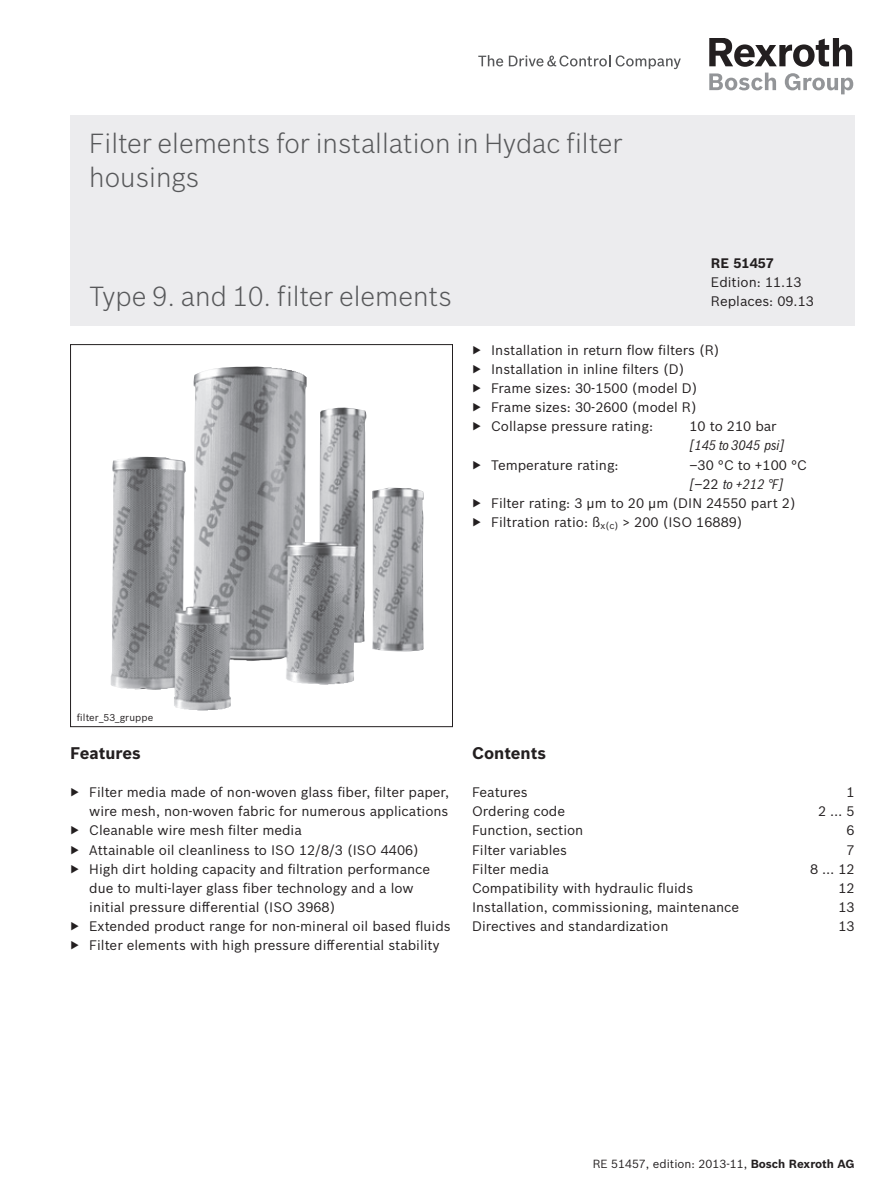
<style>
.page{position:relative;width:893px;height:1191px;background:#fff}
.page>*{position:absolute;margin:0;border:0;box-sizing:border-box;transform-origin:0 0}
.t1{font:300 27px/33.5px "Bosch Sans";color:#57585a}
.t2{font:700 16.5px "Bosch Sans";color:#231f20}
.t3{font:13.5px/19.2px "Bosch Sans";color:#231f20}
.t4{font:italic 13.5px "Bosch Sans Cond";color:#231f20}
.t5{font:700 13.5px "Bosch Sans";color:#231f20}
.t6{font:11.55px "Bosch Sans";color:#231f20}
.t7{font:9.75px "Bosch Sans";letter-spacing:.01em;color:#231f20}
.s1{font-family:"Bosch Sans";font-style:normal}
.s2{font-weight:700}
</style>
<div class="page">
<div style="left:70px;top:115px;width:785px;height:210px;background:#ececee"></div>
<svg style="left:616px;top:55px;width:65px;height:14px"></svg>
<svg style="left:509px;top:55px;width:101px;height:11px"></svg>
<svg style="left:479px;top:55px;width:24px;height:11px"></svg>
<svg style="left:709px;top:73px;width:67px;height:17px"></svg>
<svg style="left:785px;top:73px;width:68px;height:21px"></svg>
<svg style="left:709px;top:38px;width:143px;height:29px"></svg>
<img style="left:111px;top:406px;width:255px;height:304px">
<div style="left:70px;top:344px;width:383px;height:383px;border:1px solid #231f20"></div>
<h1 class="t1" style="left:89px;top:129px;width:535px">Filter elements for installation in Hydac filter housings</h1>
<p class="t5" style="left:711px;top:258px;width:65px">RE 51457</p>
<p class="t3" style="left:711px;top:274px;width:92px">Edition: 11.13</p>
<h1 class="t1" style="left:89px;top:282px;width:364px">Type 9. and 10. filter elements</h1>
<p class="t3" style="left:711px;top:293px;width:104px">Replaces: 09.13</p>
<p class="t3" style="left:472px;top:341px;width:249px">▶ Installation in return flow filters (R) ▶ Installation in inline filters (D)<br>▶ Frame sizes: 30-1500 (model D)<br>▶ Frame sizes: 30-2600 (model R)<br>▶ Collapse pressure rating:</p>
<p class="t3" style="left:689px;top:418px;width:89px">10 to 210 bar</p>
<p class="t4" style="left:689px;top:440px;width:96px">[145 to 3045 psi]</p>
<p class="t3" style="left:472px;top:456px;width:148px">▶ Temperature rating:</p>
<p class="t3" style="left:689px;top:456px;width:119px">‒30 °C to +100 °C</p>
<p class="t4" style="left:689px;top:478px;width:95px">[<span class="s1">‒22</span> to +212 °F]</p>
<p class="t3" style="left:472px;top:494px;width:325px">▶ Filter rating: 3 μm to 20 μm (DIN 24550 part 2) ▶ Filtration ratio: ß<sub>x(c)</sub> &gt; 200 (ISO 16889)</p>
<p class="t7" style="left:77px;top:713px;width:78px">filter_53_gruppe</p>
<p class="t2" style="left:70px;top:746px;width:72px">Features</p>
<p class="t3" style="left:70px;top:784px;width:381px">▶ Filter media made of non-woven glass fiber, filter paper,</p>
<p class="t3" style="left:89px;top:803px;width:361px">wire mesh, non-woven fabric for numerous applications</p>
<p class="t3" style="left:70px;top:822px;width:233px">▶ Cleanable wire mesh filter media</p>
<p class="t3" style="left:70px;top:841px;width:350px">▶ Attainable oil cleanliness to ISO 12/8/3 (ISO 4406)</p>
<p class="t3" style="left:70px;top:860px;width:362px">▶ High dirt holding capacity and filtration performance</p>
<p class="t3" style="left:89px;top:879px;width:326px">due to multi-layer glass fiber technology and a low</p>
<p class="t3" style="left:89px;top:899px;width:248px">initial pressure differential (ISO 3968)</p>
<p class="t3" style="left:70px;top:918px;width:382px">▶ Extended product range for non-mineral oil based fluids</p>
<p class="t3" style="left:70px;top:937px;width:371px">▶ Filter elements with high pressure differential stability</p>
<p class="t2" style="left:472px;top:746px;width:76px">Contents</p>
<p class="t3" style="left:472px;top:784px;width:57px">Features</p>
<p class="t3" style="left:847px;top:784px;width:10px">1</p>
<p class="t3" style="left:472px;top:803px;width:95px">Ordering code</p>
<p class="t3" style="left:818px;top:803px;width:38px">2 … 5</p>
<p class="t3" style="left:472px;top:822px;width:113px">Function, section</p>
<p class="t3" style="left:847px;top:822px;width:10px">6</p>
<p class="t3" style="left:472px;top:841px;width:97px">Filter variables</p>
<p class="t3" style="left:847px;top:841px;width:10px">7</p>
<p class="t3" style="left:472px;top:860px;width:78px">Filter media</p>
<p class="t3" style="left:810px;top:860px;width:46px">8 … 12</p>
<p class="t3" style="left:472px;top:879px;width:223px">Compatibility with hydraulic fluids</p>
<p class="t3" style="left:838px;top:879px;width:18px">12</p>
<p class="t3" style="left:472px;top:899px;width:269px">Installation, commissioning, maintenance</p>
<p class="t3" style="left:838px;top:899px;width:18px">13</p>
<p class="t3" style="left:472px;top:918px;width:198px">Directives and standardization</p>
<p class="t3" style="left:838px;top:918px;width:18px">13</p>
<p class="t6" style="left:593px;top:1158px;width:263px">RE 51457, edition: 2013-11, <span class="s2">Bosch Rexroth AG</span></p>
</div>
